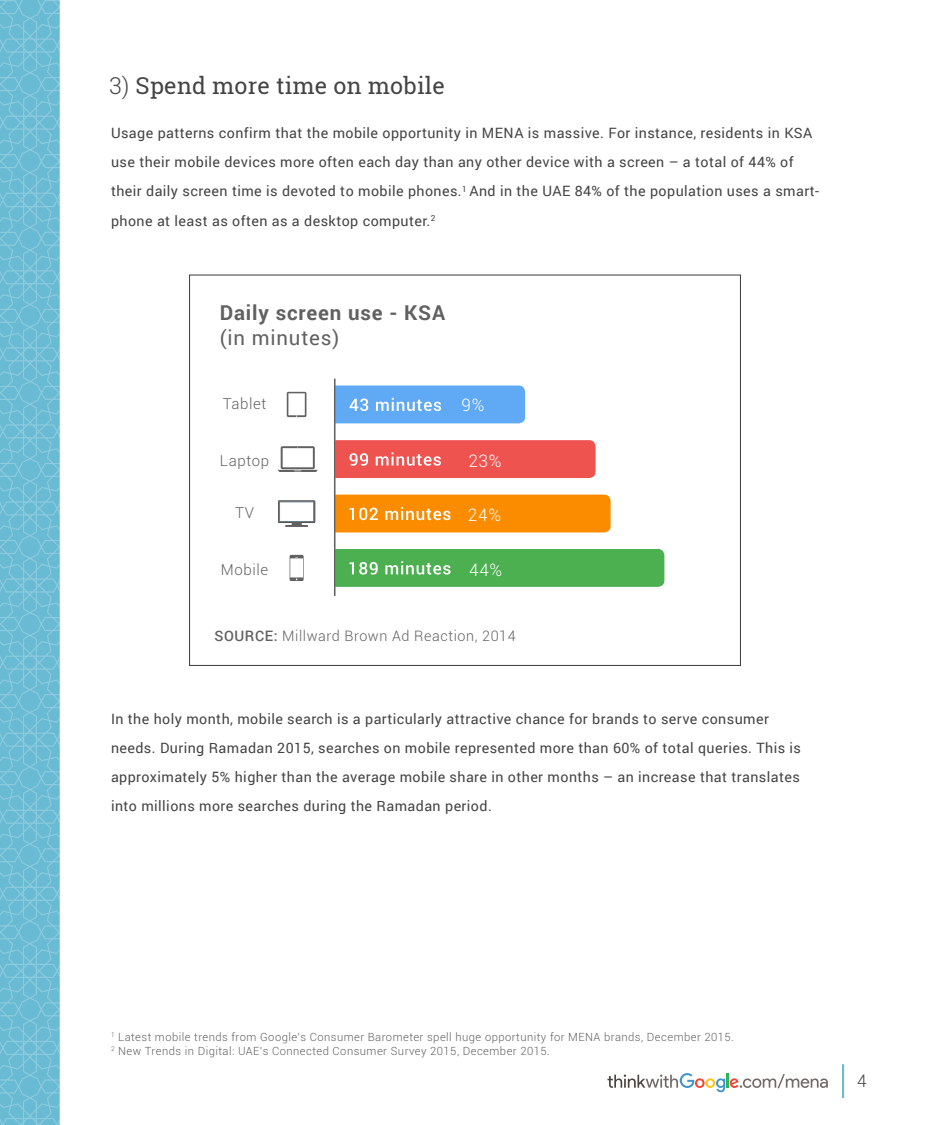
<style>
.page{position:relative;width:930px;height:1125px;background:#fff}
.page>*{position:absolute;margin:0;border:0;box-sizing:border-box;transform-origin:0 0}
.t1{font:23.25px "Roboto Slab";letter-spacing:.01em;color:#444}
.t2{font:700 20.48px "Roboto";letter-spacing:.04em;color:#616161}
.t3{font:20.48px "Roboto";letter-spacing:.04em;color:#616161}
.t4{font:300 17.25px "Roboto";color:#444}
.t5{font:300 17.17px "Roboto";color:#fff}
.t6{font:300 15px "Roboto";letter-spacing:.04em;color:#616161}
.t7{font:300 14.4px "Roboto";letter-spacing:.04em;color:#616161}
.t8{font:14.25px/29.2px "Roboto";letter-spacing:.03em;color:#444}
.t9{font:300 11.25px/13.5px "Roboto";letter-spacing:.04em;color:#616161}
.s1{font-weight:300}
.s2{font-weight:500}
</style>
<div class="page">
<svg style="left:0;top:0;width:60px;height:1125px;background:#70bdd5"></svg>
<svg style="left:608px;top:1073px;width:220px;height:19px"></svg>
<hr style="left:842px;top:1064px;width:2px;height:34px;background:#69bad3">
<div style="left:330px;top:440px;width:266px;height:38px;background:#ef5350;border-radius:7px"></div>
<div style="left:330px;top:495px;width:281px;height:37px;background:#fb8c00;border-radius:7px"></div>
<div style="left:330px;top:549px;width:334px;height:38px;background:#4caf50;border-radius:7px"></div>
<div style="left:330px;top:386px;width:195px;height:37px;background:#5fa9f5;border-radius:7px"></div>
<div style="left:324px;top:374px;width:11px;height:224px;background:#fff"></div>
<hr style="left:334px;top:379px;width:2px;height:217px;background:#616161">
<svg style="left:278px;top:501px;width:37px;height:26px"></svg>
<div style="left:280px;top:502px;width:34px;height:20px;background:#fff;border:1px solid #697c89"></div>
<svg style="left:278px;top:446px;width:39px;height:26px"></svg>
<svg style="left:287px;top:392px;width:19px;height:25px"></svg>
<svg style="left:290px;top:555px;width:14px;height:26px"></svg>
<svg style="left:349px;top:398px;width:92px;height:13px"></svg>
<svg style="left:349px;top:452px;width:92px;height:14px"></svg>
<svg style="left:349px;top:507px;width:102px;height:13px"></svg>
<svg style="left:349px;top:561px;width:102px;height:14px"></svg>
<h1 class="t1" style="left:110px;top:70px;width:337px"><span class="s1">3)</span> Spend more time on mobile</h1>
<p class="t8" style="left:111px;top:118px;width:710px">Usage patterns confirm that the mobile opportunity in MENA is massive. For instance, residents in KSA use their mobile devices more often each day than any other device with a screen – a total of 44% of their daily screen time is devoted to mobile phones.<sup>1</sup> And in the UAE 84% of the population uses a smart&shy;phone at least as often as a desktop computer.<sup>2</sup></p>
<h2 class="t2" style="left:220px;top:299px;width:227px">Daily screen use - KSA</h2>
<h2 class="t3" style="left:220px;top:323px;width:121px">(in minutes)</h2>
<p class="t6" style="left:223px;top:393px;width:45px">Tablet</p>
<p class="t5" style="left:462px;top:393px;width:24px">9%</p>
<p class="t6" style="left:220px;top:450px;width:51px">Laptop</p>
<p class="t5" style="left:468px;top:449px;width:35px">23%</p>
<p class="t6" style="left:235px;top:502px;width:20px">TV</p>
<p class="t5" style="left:468px;top:503px;width:35px">24%</p>
<p class="t6" style="left:221px;top:559px;width:49px">Mobile</p>
<p class="t5" style="left:469px;top:558px;width:35px">44%</p>
<p class="t7" style="left:214px;top:626px;width:303px"><span class="s2">SOURCE:</span> Millward Brown Ad Reaction, 2014</p>
<p class="t8" style="left:111px;top:703px;width:692px">In the holy month, mobile search is a particularly attractive chance for brands to serve consumer needs. During Ramadan 2015, searches on mobile represented more than 60% of total queries. This is approximately 5% higher than the average mobile share in other months – an increase that translates into millions more searches during the Ramadan period.</p>
<p class="t9" style="left:111px;top:1030px;width:624px"><sup>1</sup> Latest mobile trends from Google’s Consumer Barometer spell huge opportunity for MENA brands, December 2015.<br><sup>2</sup> New Trends in Digital: UAE’s Connected Consumer Survey 2015, December 2015.</p>
<p class="t4" style="left:857px;top:1069px;width:11px">4</p>
</div>
